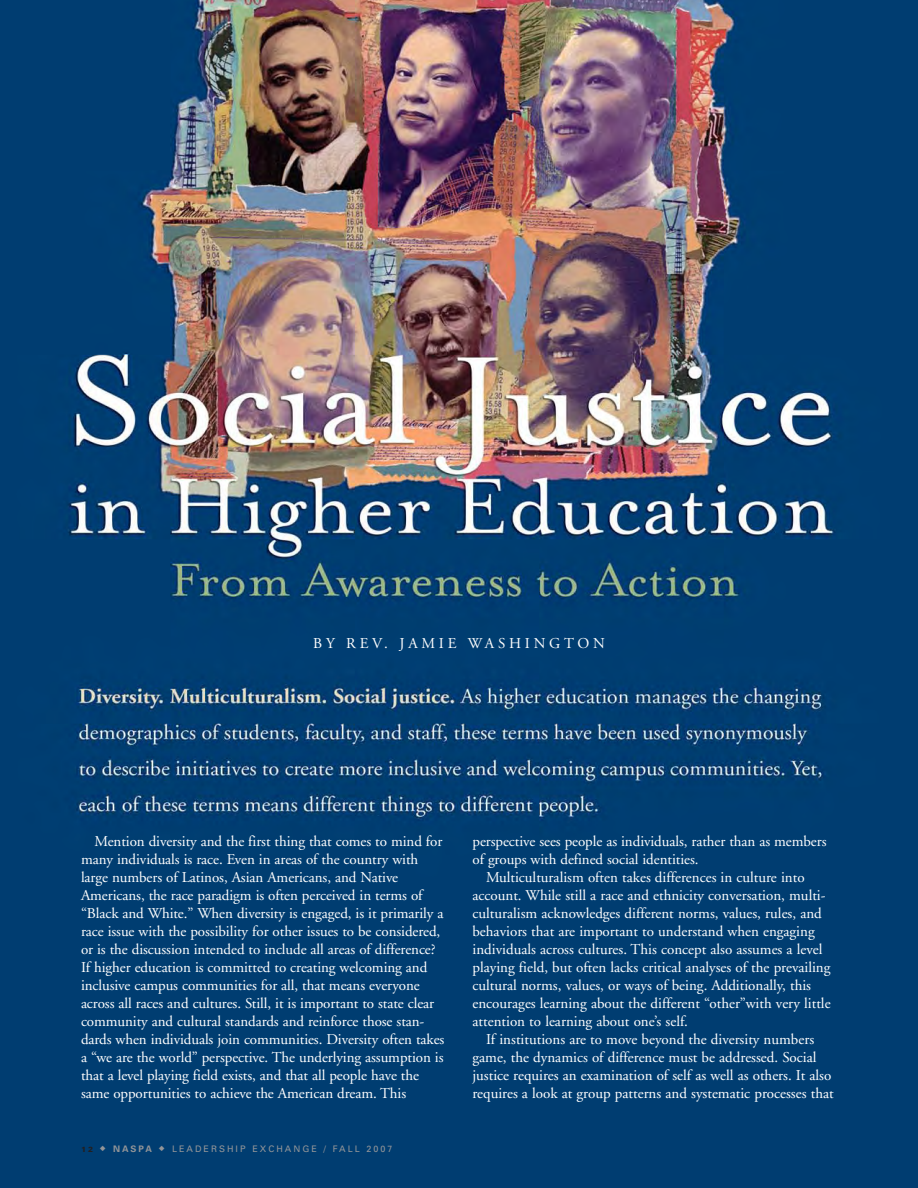
<style>
.page{position:relative;width:918px;height:1188px;background:#fff}
.page>*{position:absolute;margin:0;border:0;box-sizing:border-box;transform-origin:0 0}
.t1{font:15px/18px "Adobe Garamond";letter-spacing:-.005em;color:#fff}
.t2{font:15px "Adobe Garamond";letter-spacing:.25em;color:#fff}
.t3{font:9px "Univers";letter-spacing:.22em;color:#939598}
.s1{font-weight:900;font-size:7.5px;color:#231f20}
.s2{font-weight:700}
</style>
<div class="page">
<img style="left:0;top:0;width:918px;height:1188px">
<p class="t2" style="left:313px;top:637px;width:293px">BY REV. JAMIE WASHINGTON</p>
<p class="t1" style="left:81px;top:834px;width:365px;text-indent:14px">Mention diversity and the first thing that comes to mind for many individuals is race. Even in areas of the country with large numbers of Latinos, Asian Americans, and Native Americans, the race paradigm is often perceived in terms of “Black and White.” When diversity is engaged, is it primarily a race issue with the possibility for other issues to be considered, or is the discussion intended to include all areas of difference?<br>If higher education is committed to creating welcoming and inclusive campus communities for all, that means everyone across all races and cultures. Still, it is important to state clear community and cultural standards and reinforce those stan&shy;dards when individuals join communities. Diversity often takes a “we are the world” perspective. The underlying assumption is that a level playing field exists, and that all people have the same opportunities to achieve the American dream. This</p>
<p class="t1" style="left:472px;top:834px;width:356px">perspective sees people as individuals, rather than as members of groups with defined social identities.</p>
<p class="t1" style="left:472px;top:870px;width:360px;text-indent:14px">Multiculturalism often takes differences in culture into account. While still a race and ethnicity conversation, multi&shy;culturalism acknowledges different norms, values, rules, and behaviors that are important to understand when engaging individuals across cultures. This concept also assumes a level playing field, but often lacks critical analyses of the prevailing cultural norms, values, or ways of being. Additionally, this encourages learning about the different “other”with very little attention to learning about one’s self.</p>
<p class="t1" style="left:472px;top:1032px;width:363px;text-indent:14px">If institutions are to move beyond the diversity numbers game, the dynamics of difference must be addressed. Social justice requires an examination of self as well as others. It also requires a look at group patterns and systematic processes that</p>
<p class="t3" style="left:81px;top:1146px;width:313px"><span class="s1">12</span> ◆ <span class="s2">NASPA</span> ◆ LEADERSHIP EXCHANGE / FALL 2007</p>
</div>
